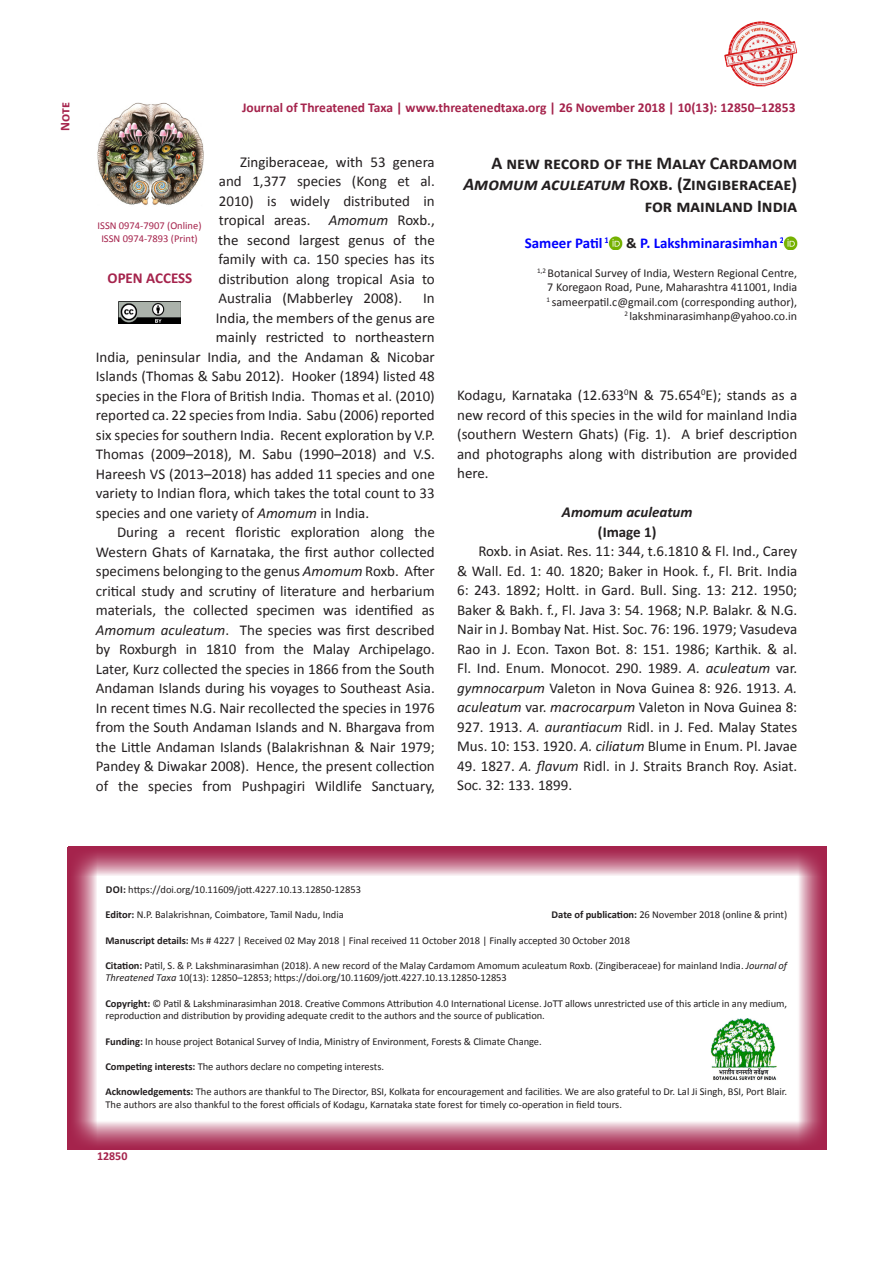
<style>
.page{position:relative;width:893px;height:1263px;background:#fff}
.page>*{position:absolute;margin:0;border:0;box-sizing:border-box;transform-origin:0 0}
.t1{font:700 18px/21.6px "Calibri";color:#231f20;text-align:right}
.t2{font:15px/19.5px "Calibri";color:#231f20;text-align:justify}
.t3{font:15px "Calibri 2";color:#231f20}
.t4{font:700 15px "Calibri";color:#00f}
.t5{font:15px "Calibri Bold Italic 2";color:#231f20}
.t6{font:15px "Calibri Bold 2";color:#a5234c}
.t7{font:700 15px "Calibri";color:#231f20}
.t8{font:700 13.5px "Calibri";color:#a5234c}
.t9{font:12px "Calibri";color:#231f20}
.t10{font:12px "Calibri Bold 2";color:#a5234c}
.jott_notes_citation{font:10.5px/12.6px "Calibri";letter-spacing:-.005em;color:#231f20}
.Body{font:10.5px "Calibri";letter-spacing:-.005em;color:#231f20}
.t11{font:10.5px "Calibri 2";color:#231f20}
.jott_notes_citation-2{font:10.5px "Calibri";color:#a5234c}
.s1{font-family:"Calibri 2"}
.s2{font-family:"Calibri Italic 2"}
.s3{font-style:italic}
.s4{font-family:"Calibri Bold 2";font-weight:400;color:#231f20}
.s5{font-family:"Calibri Bold 2"}
.s6{font-weight:700}
</style>
<div class="page">
<svg style="left:68px;top:876px;width:29px;height:244px;background:#c4718b"></svg>
<svg style="left:799px;top:876px;width:28px;height:244px;background:#c4708b"></svg>
<svg style="left:68px;top:1120px;width:759px;height:30px;background:#c6758e"></svg>
<svg style="left:68px;top:846px;width:759px;height:30px;background:#c26c87"></svg>
<img style="left:724px;top:21px;width:73px;height:65px">
<svg style="left:609px;top:237px;width:13px;height:13px"></svg>
<svg style="left:784px;top:237px;width:13px;height:13px"></svg>
<img style="left:711px;top:1018px;width:66px;height:62px">
<img style="left:97px;top:102px;width:107px;height:103px">
<img style="left:118px;top:301px;width:63px;height:22px">
<p class="t8" style="left:56px;top:131px;width:30px;rotate:-90deg">Note</p>
<p class="t8" style="left:242px;top:99px;width:555px">Journal of Threatened Taxa | www.threatenedtaxa.org | 26 November 2018 | 10(13): 12850–12853</p>
<p class="t2" style="left:218px;top:152px;width:218px;text-indent:22px"><span class="s1">Zingiberaceae, with 53 genera </span>and 1,377 species (Kong et al.<br>2010) is widely distributed in tropical areas. <span class="s2">Amomum</span> <span class="s1">Roxb., the second largest genus of the </span>family with ca. 150 species has its distribution along tropical Asia to Australia (Mabberley 2008).</p>
<p class="jott_notes_citation-2" style="left:98px;top:219px;width:105px">ISSN 0974-7907 (Online)</p>
<p class="jott_notes_citation-2" style="left:101px;top:232px;width:98px">ISSN 0974-7893 (Print)</p>
<p class="t6" style="left:108px;top:269px;width:86px">OPEN ACCESS</p>
<p class="t2" style="left:423px;top:288px;width:13px">In</p>
<p class="t3" style="left:216px;top:308px;width:221px">India, the members of the genus are</p>
<p class="t3" style="left:216px;top:328px;width:221px">mainly restricted to northeastern</p>
<p class="t2" style="left:96px;top:347px;width:340px">India, peninsular India, and the Andaman &amp; Nicobar</p>
<p class="t2" style="left:96px;top:366px;width:341px">Islands (Thomas &amp; Sabu 2012). Hooker (1894) listed 48</p>
<p class="t2" style="left:96px;top:386px;width:340px">species in the Flora of British India. Thomas et al. (2010)</p>
<p class="t2" style="left:96px;top:405px;width:340px">reported ca. 22 species from India. Sabu (2006) reported</p>
<p class="t2" style="left:96px;top:425px;width:340px">six species for southern India. Recent exploration by V.P.</p>
<p class="t2" style="left:96px;top:444px;width:340px">Thomas (2009–2018), M. Sabu (1990–2018) and V.S.</p>
<p class="t2" style="left:96px;top:464px;width:340px">Hareesh VS (2013–2018) has added 11 species and one</p>
<p class="t2" style="left:96px;top:483px;width:341px">variety to Indian flora, which takes the total count to 33</p>
<p class="t2" style="left:96px;top:503px;width:275px">species and one variety of <span class="s2">Amomum</span> <span class="s1">in India.</span></p>
<p class="t2" style="left:96px;top:522px;width:341px;text-indent:21px">During a recent floristic exploration along the Western Ghats of Karnataka, the first author collected specimens belonging to the genus <span class="s2">Amomum</span> Roxb. After critical study and scrutiny of literature and herbarium materials, the collected specimen was identified as <span class="s2">Amomum aculeatum</span>. The species was first described by Roxburgh in 1810 from the Malay Archipelago.<br>Later, Kurz collected the species in 1866 from the South Andaman Islands during his voyages to Southeast Asia.<br>In recent times N.G. Nair recollected the species in 1976 from the South Andaman Islands and N. Bhargava from the Little Andaman Islands (Balakrishnan &amp; Nair 1979; Pandey &amp; Diwakar 2008). Hence, the present collection of the species from Pushpagiri Wildlife Sanctuary,</p>
<p class="t1" style="left:463px;top:152px;width:335px">A new record of the Malay Cardamom<br><span class="s3">Amomum aculeatum</span> Roxb. (Zingiberaceae) for mainland India</p>
<p class="t4" style="left:525px;top:233px;width:261px">Sameer Patil <sup>1</sup> <span class="s4">&amp;</span> P. Lakshminarasimhan <sup>2</sup></p>
<p class="t9" style="left:537px;top:265px;width:262px"><sup>1,2</sup> Botanical Survey of India, Western Regional Centre,</p>
<p class="t9" style="left:547px;top:280px;width:251px">7 Koregaon Road, Pune, Maharashtra 411001, India</p>
<p class="t9" style="left:547px;top:294px;width:252px"><sup>1</sup> sameerpatil.c@gmail.com (corresponding author),</p>
<p class="t9" style="left:624px;top:308px;width:174px"><sup>2</sup> lakshminarasimhanp@yahoo.co.in</p>
<p class="t2" style="left:457px;top:386px;width:342px">Kodagu, Karnataka (12.633<sup>0</sup><span class="s1">N &amp; 75.654</span><sup>0</sup>E); stands as a new record of this species in the wild for mainland India (southern Western Ghats) (Fig. 1). A brief description and photographs along with distribution are provided <span class="s1">here.</span></p>
<p class="t5" style="left:562px;top:503px;width:132px">Amomum aculeatum</p>
<p class="t7" style="left:598px;top:522px;width:60px">(Image 1)</p>
<p class="t2" style="left:457px;top:542px;width:342px;text-indent:21px"><span class="s1">Roxb. in Asiat. Res. 11: 344, t.6.1810 &amp; Fl. Ind., Carey </span>&amp; Wall. Ed. 1: 40. 1820; Baker in Hook. f., Fl. Brit. India 6: 243. 1892; Holtt. in Gard. Bull. Sing. 13: 212. 1950; Baker &amp; Bakh. f., Fl. Java 3: 54. 1968; N.P. Balakr. &amp; N.G.<br>Nair in J. Bombay Nat. Hist. Soc. 76: 196. 1979; Vasudeva Rao in J. Econ. Taxon Bot. 8: 151. 1986; Karthik. &amp; al.<br>Fl. Ind. Enum. Monocot. 290. 1989. <span class="s2">A. aculeatum</span> <span class="s1">var. </span><span class="s2">gymnocarpum</span> Valeton in Nova Guinea 8: 926. 1913. <span class="s2">A. aculeatum</span> <span class="s1">var.</span> <span class="s2">macrocarpum</span> Valeton in Nova Guinea 8:<br><span class="s1">927. 1913.</span> <span class="s3">A. aurantiacum</span> Ridl. in J. Fed. Malay States <span class="s1">Mus. 10: 153. 1920.</span> <span class="s2">A. ciliatum</span> Blume in Enum. Pl. Javae</p>
<p class="t2" style="left:457px;top:756px;width:342px"><span class="s1">49. 1827.</span> <span class="s3">A. flavum</span> Ridl. in J. Straits Branch Roy. Asiat.<br>Soc. 32: 133. 1899.</p>
<p class="jott_notes_citation" style="left:106px;top:883px;width:257px"><span class="s5">DOI:</span> http<span class="s1">s</span>://doi.org/10.11609/jott.<span class="s1">4227.10.13.12850-12853</span></p>
<p class="t11" style="left:105px;top:908px;width:240px"><span class="s5">Editor:</span> N.P. Balakrishnan, Coimbatore, Tamil Nadu, India</p>
<p class="jott_notes_citation" style="left:552px;top:909px;width:237px"><span class="s6">Date of publication:</span> 26 November 2018 (online &amp; print)</p>
<p class="jott_notes_citation" style="left:105px;top:934px;width:526px"><span class="s6">Manuscript details:</span> Ms # 4227 | Received 02 May 2018 | Final received 11 October 2018 | Finally accepted 30 October 2018</p>
<p class="jott_notes_citation" style="left:105px;top:959px;width:683px"><span class="s6">Citation:</span> Patil, S. &amp; P. Lakshminarasimhan (2018). A new record of the Malay Cardamom Amomum aculeatum Roxb. (Zingiberaceae) for mainland India<span class="s1">.</span> <span class="s2">Journal of<br>Threatened Taxa</span> 10(13): <span class="s1">12850–12853;</span> http<span class="s1">s</span>://doi.org/10.11609/jott.<span class="s1">4227.10.13.12850-12853</span></p>
<p class="jott_notes_citation" style="left:105px;top:997px;width:683px"><span class="s5">Copyright:</span> <span class="s1">©</span> Patil &amp; Lakshminarasimhan <span class="s1">2018</span>. Creative Commons Attribution 4.0 International License. JoTT allows unrestricted use of this article in any medium, reproduction and distribution by providing adequate credit to the authors and the source of publication.</p>
<p class="Body" style="left:105px;top:1034px;width:438px"><span class="s6">Funding:</span> In house project Botanical Survey of India, Ministry of Environment, Forests &amp; Climate Change.</p>
<p class="Body" style="left:105px;top:1059px;width:280px"><span class="s6">Competing interests:</span> The authors declare no competing interests.</p>
<p class="jott_notes_citation" style="left:105px;top:1085px;width:683px"><span class="s6">Acknowledgements:</span> The authors are thankful to The Director, BSI, Kolkata for encouragement and facilities. We are also grateful to Dr. Lal Ji Singh, BSI, Port Blair.<br>The authors are also thankful to the forest officials of Kodagu, Karnataka state forest for timely co-operation in field tours.</p>
<p class="t10" style="left:97px;top:1148px;width:32px">12850</p>
</div>
